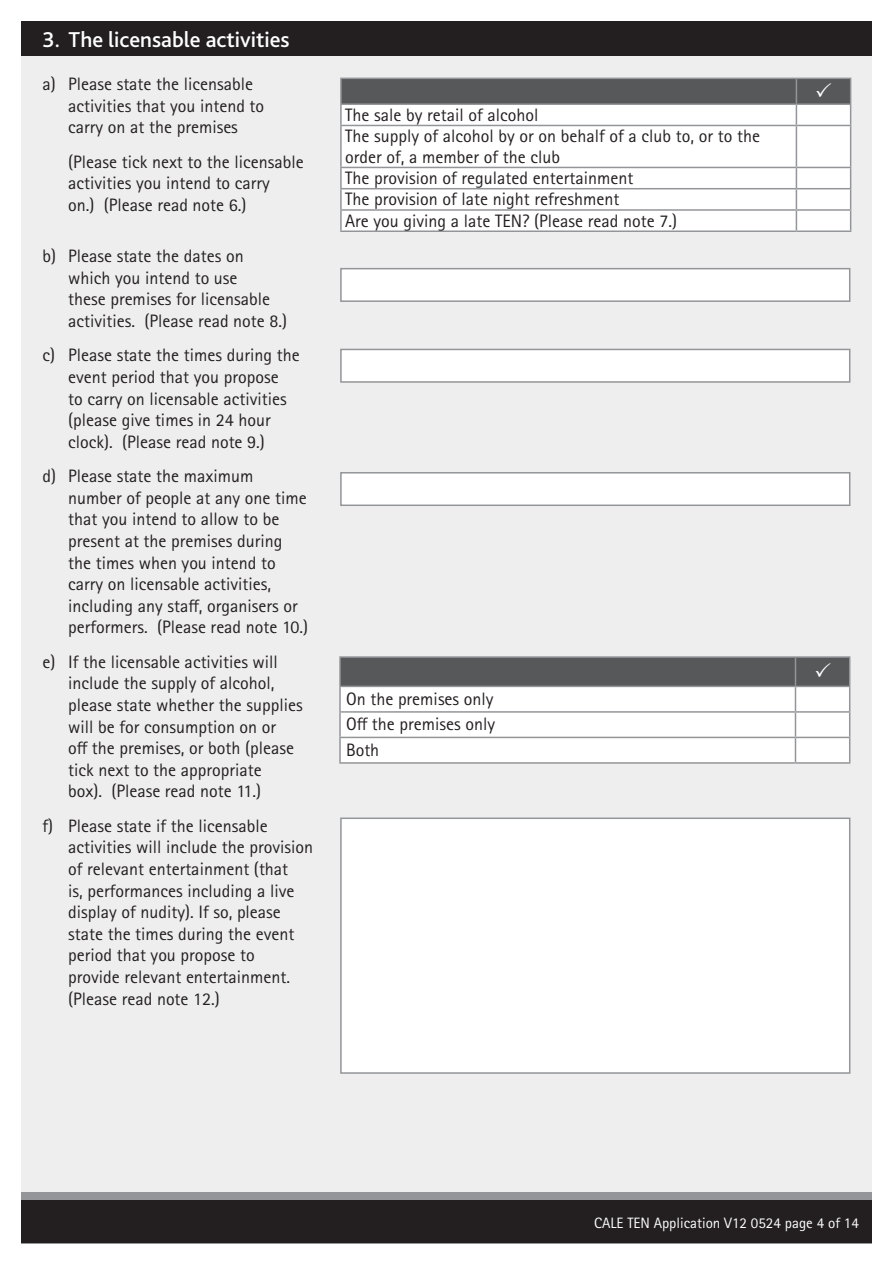
<style>
.page{position:relative;width:893px;height:1263px;background:#fff}
.page>*{position:absolute;margin:0;border:0;box-sizing:border-box;transform-origin:0 0}
.White_Questions{font:500 22.5px "Bliss";color:#fff}
.INDENT{font:18px/21.6px "Rotis Sans Serif Pro";color:#231f20}
.Body_2{font:18px/21px "Rotis Sans Serif Pro";color:#231f20}
.t1{font:15px "Rotis Sans Serif Pro";color:#fff}
</style>
<div class="page">
<div style="left:21px;top:23px;width:851px;height:1219px;background:#eeeeef"></div>
<div style="left:21px;top:1192px;width:851px;height:51px;background:#939598"></div>
<div style="left:21px;top:1201px;width:851px;height:42px;background:#231f20"></div>
<div style="left:21px;top:21px;width:851px;height:34px;background:#231f20"></div>
<div style="left:342px;top:126px;width:508px;height:104px;background:#fff"></div>
<hr style="left:340px;top:78px;width:456px;height:1px;background:#939598">
<hr style="left:340px;top:79px;width:2px;height:24px;background:#939598">
<hr style="left:340px;top:103px;width:456px;height:2px;background:#939598">
<hr style="left:340px;top:105px;width:2px;height:20px;background:#939598">
<hr style="left:340px;top:125px;width:456px;height:1px;background:#939598">
<hr style="left:340px;top:126px;width:2px;height:41px;background:#939598">
<hr style="left:796px;top:125px;width:55px;height:1px;background:#939598">
<hr style="left:796px;top:126px;width:1px;height:41px;background:#939598">
<hr style="left:850px;top:126px;width:1px;height:41px;background:#939598">
<hr style="left:340px;top:167px;width:456px;height:1px;background:#939598">
<hr style="left:340px;top:168px;width:2px;height:20px;background:#939598">
<hr style="left:796px;top:167px;width:55px;height:1px;background:#939598">
<hr style="left:340px;top:188px;width:456px;height:1px;background:#939598">
<hr style="left:340px;top:189px;width:2px;height:20px;background:#939598">
<hr style="left:796px;top:188px;width:55px;height:1px;background:#939598">
<hr style="left:340px;top:209px;width:456px;height:2px;background:#939598">
<svg style="left:340px;top:211px;width:2px;height:19px"></svg>
<hr style="left:796px;top:209px;width:55px;height:2px;background:#939598">
<svg style="left:796px;top:168px;width:1px;height:62px"></svg>
<svg style="left:850px;top:168px;width:1px;height:62px"></svg>
<hr style="left:340px;top:230px;width:456px;height:2px;background:#939598">
<hr style="left:796px;top:230px;width:55px;height:2px;background:#939598">
<div style="left:340px;top:268px;width:510px;height:34px;background:#fff;border:2px solid #939598"></div>
<div style="left:340px;top:349px;width:510px;height:34px;background:#fff;border:2px solid #939598"></div>
<div style="left:340px;top:472px;width:510px;height:34px;background:#fff;border:2px solid #939598"></div>
<hr style="left:339px;top:656px;width:456px;height:2px;background:#939598">
<hr style="left:339px;top:658px;width:2px;height:28px;background:#939598">
<hr style="left:795px;top:656px;width:55px;height:2px;background:#939598">
<hr style="left:339px;top:686px;width:456px;height:1px;background:#939598">
<hr style="left:339px;top:687px;width:2px;height:24px;background:#939598">
<hr style="left:339px;top:711px;width:456px;height:2px;background:#939598">
<hr style="left:339px;top:713px;width:2px;height:24px;background:#939598">
<hr style="left:339px;top:737px;width:456px;height:1px;background:#939598">
<hr style="left:339px;top:738px;width:2px;height:24px;background:#939598">
<hr style="left:339px;top:762px;width:456px;height:2px;background:#939598">
<hr style="left:795px;top:762px;width:55px;height:2px;background:#939598">
<div style="left:340px;top:817px;width:510px;height:257px;background:#fff;border:2px solid #939598"></div>
<svg style="left:341px;top:78px;width:510px;height:47px;background:#a1a1a2"></svg>
<svg style="left:340px;top:657px;width:510px;height:106px;background:#cccccd"></svg>
<p class="White_Questions" style="left:43px;top:25px;width:249px">3. The licensable activities</p>
<p class="INDENT" style="left:68px;top:73px;width:198px;text-indent:-26px">a) Please state the licensable activities that you intend to carry on at the premises</p>
<p class="INDENT" style="left:68px;top:151px;width:237px">(Please tick next to the licensable activities you intend to carry<br>on.) (Please read note 6.)</p>
<p class="INDENT" style="left:68px;top:245px;width:221px;text-indent:-26px">b) Please state the dates on which you intend to use<br>these premises for licensable activities. (Please read note 8.)</p>
<p class="INDENT" style="left:68px;top:345px;width:233px;text-indent:-26px">c) Please state the times during the event period that you propose<br>to carry on licensable activities (please give times in 24 hour clock). (Please read note 9.)</p>
<p class="INDENT" style="left:68px;top:465px;width:242px;text-indent:-26px">d) Please state the maximum number of people at any one time that you intend to allow to be present at the premises during the times when you intend to carry on licensable activities, including any staff, organisers or performers. (Please read note 10.)</p>
<p class="INDENT" style="left:68px;top:651px;width:236px;text-indent:-26px">e) If the licensable activities will include the supply of alcohol, please state whether the supplies will be for consumption on or<br>off the premises, or both (please tick next to the appropriate<br>box). (Please read note 11.)</p>
<p class="INDENT" style="left:68px;top:815px;width:246px;text-indent:-26px">f) Please state if the licensable activities will include the provision of relevant entertainment (that<br>is, performances including a live display of nudity). If so, please state the times during the event period that you propose to<br>provide relevant entertainment. (Please read note 12.)</p>
<p class="Body_2" style="left:345px;top:104px;width:195px">The sale by retail of alcohol</p>
<p class="Body_2" style="left:345px;top:126px;width:416px">The supply of alcohol by or on behalf of a club to, or to the order of, a member of the club</p>
<p class="Body_2" style="left:345px;top:168px;width:290px">The provision of regulated entertainment</p>
<p class="Body_2" style="left:345px;top:189px;width:276px">The provision of late night refreshment</p>
<p class="Body_2" style="left:345px;top:210px;width:333px">Are you giving a late TEN? (Please read note 7.)</p>
<p class="INDENT" style="left:346px;top:688px;width:149px">On the premises only</p>
<p class="INDENT" style="left:346px;top:714px;width:151px">Off the premises only</p>
<p class="INDENT" style="left:346px;top:739px;width:35px">Both</p>
<p class="t1" style="left:594px;top:1214px;width:266px">CALE TEN Application V12 0524 page 4 of 14</p>
</div>
